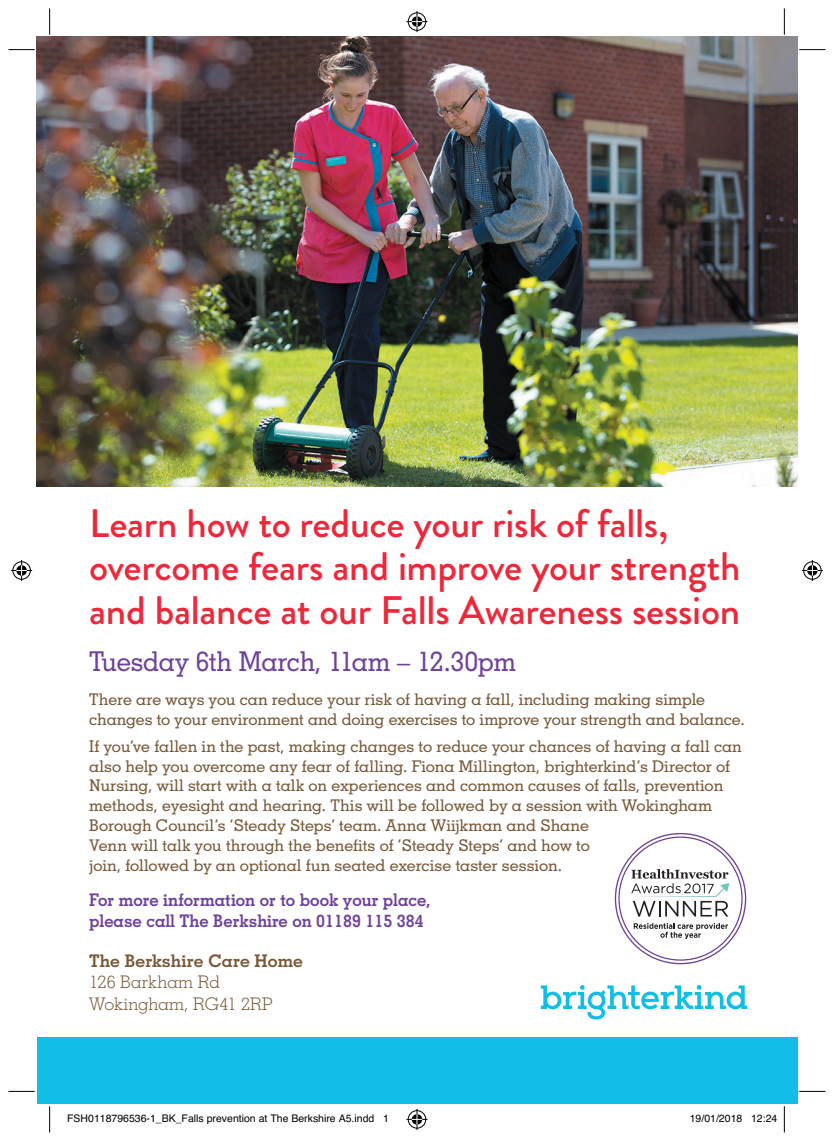
<style>
.page{position:relative;width:834px;height:1141px;background:#fff}
.page>*{position:absolute;margin:0;border:0;box-sizing:border-box;transform-origin:0 0}
.t1{font:500 39.73px/43.4px "Brandon Grotesque";letter-spacing:-.01em;color:#ee283b}
.t2{font:500 27.3px "Geometric Slab 703 BT";letter-spacing:-.005em;color:#6f439a;scale:.96 1}
.t3{font:700 17.32px/21.2px "Geometric Slab 703 BT";color:#6f439a;scale:.96 1}
.t4{font:300 17.32px/21.2px "Geometric Slab 703 BT";letter-spacing:.005em;color:#785939}
.t5{font:700 17.32px "Geometric Slab 703 BT";color:#785939}
.t6{font:500 16.1px/19.9px "Geometric Slab 703 BT";letter-spacing:.005em;color:#785939}
.t7{font:10.5px "Helvetica";color:#000}
</style>
<div class="page">
<img style="left:36px;top:37px;width:761px;height:450px">
<div style="left:38px;top:1037px;width:759px;height:67px;background:#11bee5"></div>
<svg style="left:540px;top:985px;width:207px;height:35px"></svg>
<svg style="left:633px;top:923px;width:94px;height:16px"></svg>
<svg style="left:631px;top:869px;width:98px;height:48px"></svg>
<svg style="left:8px;top:49px;width:27px;height:1px"></svg>
<svg style="left:799px;top:49px;width:26px;height:1px"></svg>
<svg style="left:8px;top:1091px;width:27px;height:1px"></svg>
<svg style="left:799px;top:1091px;width:26px;height:1px"></svg>
<svg style="left:49px;top:8px;width:1px;height:27px"></svg>
<svg style="left:49px;top:1106px;width:1px;height:26px"></svg>
<svg style="left:783px;top:8px;width:1px;height:27px"></svg>
<svg style="left:783px;top:1106px;width:1px;height:26px"></svg>
<svg style="left:406px;top:11px;width:21px;height:21px"></svg>
<svg style="left:406px;top:1109px;width:21px;height:21px"></svg>
<svg style="left:11px;top:560px;width:21px;height:21px"></svg>
<svg style="left:801px;top:560px;width:21px;height:21px"></svg>
<h1 class="t1" style="left:89px;top:507px;width:652px">Learn how to reduce your risk of falls, overcome fears and improve your strength and balance at our Falls Awareness session</h1>
<h2 class="t2" style="left:89px;top:651px;width:446px">Tuesday 6th March, 11am – 12.30pm</h2>
<p class="t6" style="left:89px;top:691px;width:657px">There are ways you can reduce your risk of having a fall, including making simple changes to your environment and doing exercises to improve your strength and balance.</p>
<p class="t6" style="left:89px;top:737px;width:654px">If you’ve fallen in the past, making changes to reduce your chances of having a fall can also help you overcome any fear of falling. Fiona Millington, brighterkind’s Director of Nursing, will start with a talk on experiences and common causes of falls, prevention methods, eyesight and hearing. This will be followed by a session with Wokingham Borough Council’s ‘Steady Steps’ team. Anna Wiijkman and Shane<br>Venn will talk you through the benefits of ‘Steady Steps’ and how to<br>join, followed by an optional fun seated exercise taster session.</p>
<p class="t3" style="left:89px;top:889px;width:357px">For more information or to book your place, please call The Berkshire on 01189 115 384</p>
<p class="t5" style="left:89px;top:951px;width:215px">The Berkshire Care Home</p>
<p class="t4" style="left:89px;top:972px;width:185px">126 Barkham Rd<br>Wokingham, RG41 2RP</p>
<p class="t7" style="left:67px;top:1114px;width:323px">FSH0118796536-1_BK_Falls prevention at The Berkshire A5.indd 1</p>
<p class="t7" style="left:689px;top:1114px;width:89px">19/01/2018 12:24</p>
</div>
